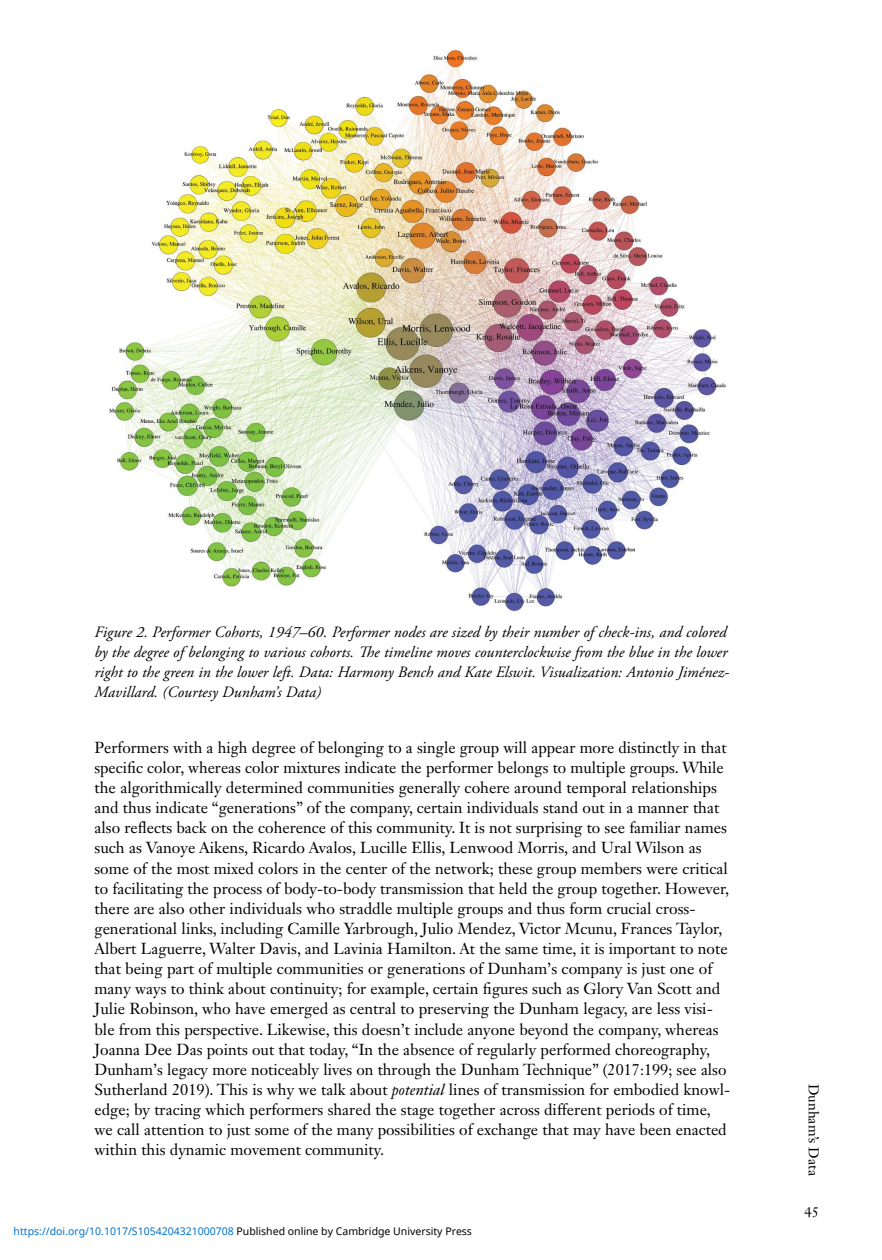
<style>
.page{position:relative;width:882px;height:1260px;background:#fff}
.page>*{position:absolute;margin:0;border:0;box-sizing:border-box;transform-origin:0 0}
.t1{font:15.75px/20.1px "Janson Text LT Std";color:#000}
.t2{font:italic 15.75px/20.1px "Adobe Garamond Pro";letter-spacing:.005em;color:#000}
.t3{font:14px "Janson Text LT Std";color:#000}
.t4{font:10.5px "Noto Sans";color:#0172cf}
.s1{font-style:italic}
.s2{color:#000}
</style>
<div class="page">
<img style="left:109px;top:49px;width:618px;height:563px">
<p class="t2" style="left:94px;top:622px;width:636px">Figure 2. Performer Cohorts, 1947–60. Performer nodes are sized by their number of check-ins, and colored by the degree of belonging to various cohorts. The timeline moves counterclockwise from the blue in the lower right to the green in the lower left. Data: Harmony Bench and Kate Elswit. Visualization: Antonio Jiménez-Mavillard. (Courtesy Dunham’s Data)</p>
<p class="t1" style="left:94px;top:737px;width:637px">Performers with a high degree of belonging to a single group will appear more distinctly in that specific color, whereas color mixtures indicate the performer belongs to multiple groups. While the algorithmically determined communities generally cohere around temporal relationships and thus indicate “generations” of the company, certain individuals stand out in a manner that also reflects back on the coherence of this community. It is not surprising to see familiar names such as Vanoye Aikens, Ricardo Avalos, Lucille Ellis, Lenwood Morris, and Ural Wilson as some of the most mixed colors in the center of the network; these group members were critical to facilitating the process of body-to-body transmission that held the group together. However, there are also other individuals who straddle multiple groups and thus form crucial cross&shy;generational links, including Camille Yarbrough, Julio Mendez, Victor Mcunu, Frances Taylor, Albert Laguerre, Walter Davis, and Lavinia Hamilton. At the same time, it is important to note that being part of multiple communities or generations of Dunham’s company is just one of many ways to think about continuity; for example, certain figures such as Glory Van Scott and Julie Robinson, who have emerged as central to preserving the Dunham legacy, are less visi&shy;ble from this perspective. Likewise, this doesn’t include anyone beyond the company, whereas Joanna Dee Das points out that today, “In the absence of regularly performed choreography, Dunham’s legacy more noticeably lives on through the Dunham Technique” (2017:199; see also Sutherland 2019). This is why we talk about <span class="s1">potential</span> lines of transmission for embodied knowl&shy;edge; by tracing which performers shared the stage together across different periods of time, we call attention to just some of the many possibilities of exchange that may have been enacted within this dynamic movement community.</p>
<p class="t4" style="left:14px;top:1224px;width:460px">https://doi.org/10.1017/S1054204321000708 <span class="s2">Published online by Cambridge University Press</span></p>
<p class="t3" style="left:823px;top:1084px;width:94px;rotate:90deg">Dunham’s Data</p>
<p class="t3" style="left:804px;top:1204px;width:16px">45</p>
</div>
